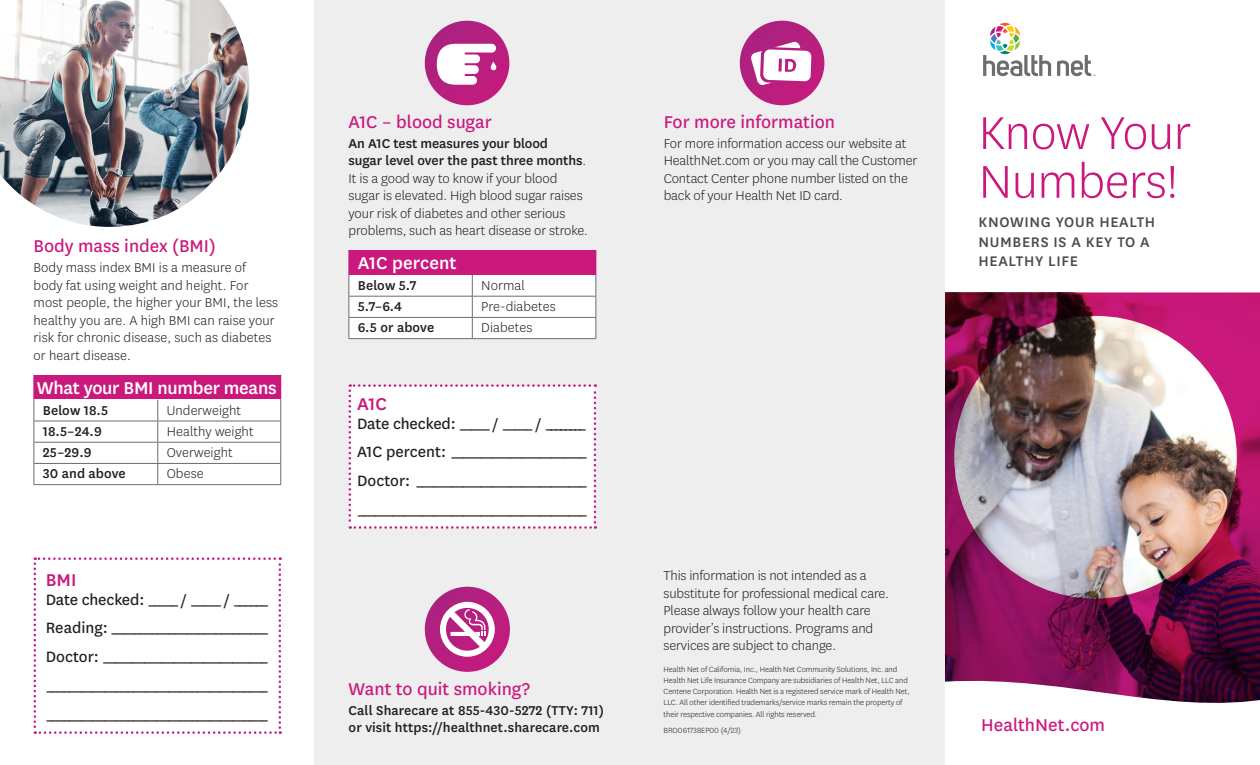
<style>
.page{position:relative;width:1260px;height:765px;background:#fff}
.page>*{position:absolute;margin:0;border:0;box-sizing:border-box;transform-origin:0 0}
.t1{font:300 53.75px/48.8px "Centene Sans";letter-spacing:-.01em;color:#ca187d}
.t2{font:20px "Centene Sans";color:#ca187d}
.t3{font:500 20px "Centene Sans";letter-spacing:-.015em;color:#fff}
.t4{font:500 20px "Centene Sans";letter-spacing:.005em;color:#fff}
.t5{font:500 20px "Centene Sans";letter-spacing:.005em;color:#ca187d}
.t6{font:16.25px/28.8px "Centene Sans";color:#231f20}
.t7{font:500 16.25px/19.5px "Centene Sans";letter-spacing:.04em;color:#4b4c4d}
.t8{font:300 15px/17.5px "Centene Sans";letter-spacing:-.005em;color:#231f20}
.t9{font:500 15px/17.5px "Centene Sans";letter-spacing:.005em;color:#231f20}
.t10{font:300 8.75px/11.2px "Centene Sans";letter-spacing:-.01em;color:#231f20}
.s1{font-size:17.5px}
.s2{font-weight:300}
</style>
<div class="page">
<div style="left:34px;top:375px;width:247px;height:25px;background:#ca187d"></div>
<hr style="left:158px;top:484px;width:123px;height:1px;background:#6c6d70">
<svg style="left:157px;top:400px;width:1px;height:84px"></svg>
<hr style="left:34px;top:484px;width:124px;height:1px;background:#6c6d70">
<hr style="left:34px;top:421px;width:124px;height:1px;background:#6c6d70">
<hr style="left:158px;top:421px;width:123px;height:1px;background:#6c6d70">
<hr style="left:34px;top:442px;width:124px;height:1px;background:#6c6d70">
<hr style="left:158px;top:442px;width:123px;height:1px;background:#6c6d70">
<hr style="left:34px;top:463px;width:124px;height:1px;background:#6c6d70">
<hr style="left:158px;top:463px;width:123px;height:1px;background:#6c6d70">
<svg style="left:34px;top:399px;width:1px;height:85px"></svg>
<svg style="left:280px;top:399px;width:1px;height:85px"></svg>
<svg style="left:34px;top:557px;width:247px;height:177px"></svg>
<img style="left:0;top:0;width:249px;height:227px">
<div style="left:315px;top:0;width:630px;height:765px;background:#eeeeef"></div>
<svg style="left:983px;top:23px;width:68px;height:53px"></svg>
<svg style="left:1057px;top:55px;width:39px;height:21px"></svg>
<img style="left:945px;top:292px;width:315px;height:382px">
<svg style="left:945px;top:674px;width:315px;height:29px"></svg>
<div style="left:349px;top:250px;width:247px;height:25px;background:#ca187d"></div>
<div style="left:349px;top:275px;width:123px;height:21px;background:#fff"></div>
<div style="left:472px;top:275px;width:124px;height:21px;background:#fff"></div>
<div style="left:349px;top:296px;width:123px;height:21px;background:#fff"></div>
<div style="left:472px;top:296px;width:124px;height:21px;background:#fff"></div>
<div style="left:349px;top:317px;width:123px;height:22px;background:#fff"></div>
<div style="left:472px;top:317px;width:124px;height:22px;background:#fff"></div>
<svg style="left:472px;top:275px;width:1px;height:63px"></svg>
<hr style="left:349px;top:296px;width:123px;height:1px;background:#6c6d70">
<hr style="left:472px;top:296px;width:124px;height:1px;background:#6c6d70">
<hr style="left:349px;top:317px;width:123px;height:1px;background:#6c6d70">
<hr style="left:349px;top:338px;width:123px;height:1px;background:#6c6d70">
<hr style="left:472px;top:317px;width:124px;height:1px;background:#6c6d70">
<hr style="left:472px;top:338px;width:124px;height:1px;background:#6c6d70">
<svg style="left:349px;top:275px;width:1px;height:63px"></svg>
<svg style="left:596px;top:250px;width:1px;height:88px"></svg>
<div style="left:349px;top:384px;width:247px;height:145px;background:#fff"></div>
<svg style="left:425px;top:587px;width:85px;height:85px;background:#b7217f"></svg>
<svg style="left:425px;top:21px;width:84px;height:84px;background:#b61f7e"></svg>
<svg style="left:437px;top:44px;width:60px;height:41px;background:#e8b3d3"></svg>
<div style="left:740px;top:21px;width:84px;height:84px;background:linear-gradient(to right,#ad227f,#c01c7e);border-radius:42px"></div>
<svg style="left:750px;top:41px;width:61px;height:45px;background:#e0a2c9"></svg>
<svg style="left:440px;top:602px;width:55px;height:55px;background:#d785b9"></svg>
<h3 class="t2" style="left:34px;top:233px;width:184px">Body mass index (BMI)</h3>
<p class="t8" style="left:34px;top:259px;width:246px">Body mass index BMI is a measure of body fat using weight and height. For most people, the higher your BMI, the less healthy you are. A high BMI can raise your risk for chronic disease, such as diabetes or heart disease.</p>
<p class="t3" style="left:37px;top:374px;width:241px">What your BMI number means</p>
<p class="t9" style="left:43px;top:401px;width:67px">Below 18.5</p>
<p class="t8" style="left:167px;top:401px;width:76px">Underweight</p>
<p class="t9" style="left:43px;top:422px;width:61px">18.5–24.9</p>
<p class="t8" style="left:167px;top:422px;width:88px">Healthy weight</p>
<p class="t9" style="left:43px;top:443px;width:50px">25–29.9</p>
<p class="t8" style="left:167px;top:443px;width:68px">Overweight</p>
<p class="t9" style="left:43px;top:464px;width:84px">30 and above</p>
<p class="t8" style="left:167px;top:465px;width:38px">Obese</p>
<h4 class="t5" style="left:46px;top:566px;width:32px">BMI</h4>
<p class="t6" style="left:46px;top:584px;width:225px"><span class="s1">Date checked:</span> _____ / _____ / ______</p>
<p class="t6" style="left:46px;top:613px;width:225px"><span class="s1">Reading:</span> ___________________________</p>
<p class="t6" style="left:46px;top:642px;width:225px"><span class="s1">Doctor:</span> ____________________________</p>
<p class="t6" style="left:46px;top:671px;width:225px">______________________________________ ______________________________________</p>
<h3 class="t2" style="left:349px;top:108px;width:145px">A1C – blood sugar</h3>
<p class="t9" style="left:349px;top:133px;width:239px">An A1C test measures your blood<br>sugar level over the past three months<span class="s2">.</span></p>
<p class="t8" style="left:349px;top:169px;width:241px">It is a good way to know if your blood sugar is elevated. High blood sugar raises your risk of diabetes and other serious problems, such as heart disease or stroke.</p>
<p class="t4" style="left:358px;top:249px;width:100px">A1C percent</p>
<p class="t9" style="left:358px;top:276px;width:60px">Below 5.7</p>
<p class="t8" style="left:481px;top:276px;width:45px">Normal</p>
<p class="t9" style="left:358px;top:297px;width:46px">5.7–6.4</p>
<p class="t8" style="left:481px;top:297px;width:76px">Pre-diabetes</p>
<p class="t9" style="left:358px;top:318px;width:78px">6.5 or above</p>
<p class="t8" style="left:481px;top:319px;width:53px">Diabetes</p>
<h4 class="t5" style="left:357px;top:390px;width:31px">A1C</h4>
<p class="t6" style="left:357px;top:409px;width:231px"><span class="s1">Date checked:</span> _____ / _____ / ________</p>
<p class="t6" style="left:357px;top:437px;width:232px"><span class="s1">A1C percent :</span> _______________________</p>
<p class="t6" style="left:357px;top:466px;width:232px"><span class="s1">Doctor:</span> _____________________________ _______________________________________</p>
<h3 class="t2" style="left:349px;top:676px;width:183px">Want to quit smoking ?</h3>
<p class="t9" style="left:349px;top:701px;width:257px">Call Sharecare at 855-430-5272 (TTY: 711) or visit https://healthnet.sharecare.com</p>
<h3 class="t2" style="left:664px;top:108px;width:173px">For more information</h3>
<p class="t8" style="left:664px;top:134px;width:255px">For more information access our website at HealthNet.com or you may call the Customer Contact Center phone number listed on the back of your Health Net ID card.</p>
<p class="t8" style="left:664px;top:567px;width:227px">This information is not intended as a substitute for professional medical care.<br>Please always follow your health care provider’s instructions. Programs and services are subject to change.</p>
<p class="t10" style="left:664px;top:663px;width:247px">Health Net of California, Inc., Health Net Community Solutions, Inc. and Health Net Life Insurance Company are subsidiaries of Health Net, LLC and Centene Corporation. Health Net is a registered service mark of Health Net, LLC. All other identified trademarks/service marks remain the property of their respective companies. All rights reserved.</p>
<p class="t10" style="left:664px;top:724px;width:79px">BRO061738EP00 (4/23)</p>
<h1 class="t1" style="left:979px;top:107px;width:214px">Know Your<br>Numbers!</h1>
<h2 class="t7" style="left:979px;top:212px;width:178px">KNOWING YOUR HEALTH<br>NUMBERS IS A KEY TO A<br>HEALTHY LIFE</h2>
<p class="t2" style="left:981px;top:712px;width:125px">HealthNet .com</p>
</div>
